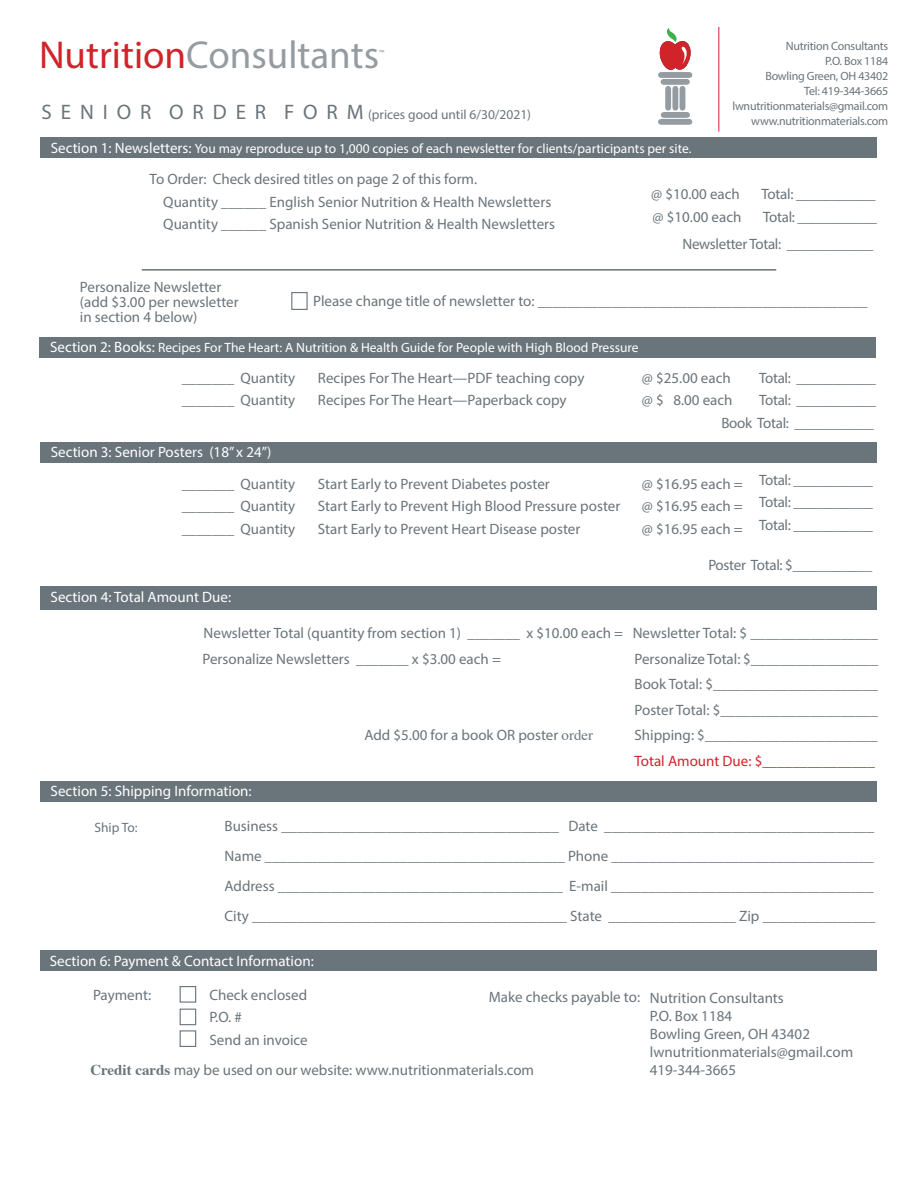
<style>
.page{position:relative;width:918px;height:1188px;background:#fff}
.page>*{position:absolute;margin:0;border:0;box-sizing:border-box;transform-origin:0 0}
.t1{font:39px "Myriad Pro";color:#959ca1}
.t2{font:15px/25.5px "Myriad Pro";color:#6a747b}
.t3{font:15px "Myriad Pro";color:#fff}
.t4{font:15px "Myriad Pro";letter-spacing:-.02em;color:#6a747b}
.t5{font:15px "Myriad Pro";color:#d1232a}
.t6{font:13.5px "Myriad Pro";color:#fff}
.t7{font:13.5px "Myriad Pro";color:#6a747b}
.t8{font:12px "Myriad Pro";letter-spacing:-.02em;color:#6a747b}
.t9{font:9px "Myriad Pro";color:#959ca1}
.s1{color:#d1232a}
.s2{font-size:21px}
.s3{font-size:15px}
.s4{font-family:"Times"}
.s5{font-family:"Times";font-weight:700}
</style>
<div class="page">
<div style="left:40px;top:138px;width:838px;height:20px;background:#6a747b"></div>
<hr style="left:718px;top:27px;width:1px;height:105px;background:#d1232a">
<div style="left:658px;top:72px;width:34px;height:6px;background:#959ca1;border-radius:3px"></div>
<div style="left:661px;top:79px;width:29px;height:6px;background:#959ca1;border-radius:3px"></div>
<div style="left:661px;top:112px;width:29px;height:6px;background:#959ca1;border-radius:3px"></div>
<div style="left:658px;top:119px;width:34px;height:6px;background:#959ca1;border-radius:3px"></div>
<div style="left:672px;top:86px;width:6px;height:25px;background:#959ca1;border-radius:3px"></div>
<div style="left:665px;top:86px;width:6px;height:25px;background:#959ca1;border-radius:3px"></div>
<div style="left:680px;top:86px;width:5px;height:25px;background:#959ca1;border-radius:3px"></div>
<svg style="left:660px;top:28px;width:31px;height:42px"></svg>
<hr style="left:142px;top:269px;width:634px;height:2px;background:#6a747b">
<div style="left:291px;top:292px;width:17px;height:18px;border:1px solid #6a747b"></div>
<div style="left:40px;top:586px;width:838px;height:23px;background:#6a747b"></div>
<div style="left:40px;top:781px;width:838px;height:20px;background:#6a747b"></div>
<div style="left:40px;top:950px;width:838px;height:21px;background:#6a747b"></div>
<div style="left:180px;top:986px;width:16px;height:17px;border:1px solid #6a747b"></div>
<div style="left:180px;top:1009px;width:16px;height:16px;border:1px solid #6a747b"></div>
<div style="left:180px;top:1030px;width:16px;height:17px;border:1px solid #6a747b"></div>
<div style="left:40px;top:442px;width:838px;height:20px;background:#6a747b"></div>
<div style="left:39px;top:338px;width:837px;height:20px;background:#6a747b"></div>
<p class="t1" style="left:39px;top:31px;width:342px"><span class="s1">Nutrition</span>Consultants</p>
<p class="t9" style="left:379px;top:48px;width:7px">™</p>
<p class="t8" style="left:786px;top:38px;width:104px">Nutrition Consultants</p>
<p class="t8" style="left:825px;top:53px;width:64px">P.O. Box 1184</p>
<p class="t8" style="left:765px;top:68px;width:124px">Bowling Green, OH 43402</p>
<p class="t8" style="left:804px;top:83px;width:86px">Tel: 419-344-3665</p>
<p class="t8" style="left:732px;top:98px;width:157px">lwnutritionmaterials@gmail.com</p>
<p class="t8" style="left:751px;top:113px;width:138px">www.nutritionmaterials.com</p>
<p class="t7" style="left:42px;top:106px;width:491px"><span class="s2">S E N I O R O R D E R F O R M</span> (prices good until 6/30/2021)</p>
<p class="t6" style="left:51px;top:140px;width:642px"><span class="s3">Section 1: Newsletters:</span> You may reproduce up to 1,000 copies of each newsletter for clients/participants per site.</p>
<p class="t2" style="left:150px;top:166px;width:329px">To Order: Check desired titles on page 2 of this form.</p>
<p class="t2" style="left:651px;top:181px;width:90px">@ $10.00 each</p>
<p class="t2" style="left:762px;top:181px;width:116px">Total: ___________</p>
<p class="t2" style="left:653px;top:204px;width:90px">@ $10.00 each</p>
<p class="t2" style="left:763px;top:204px;width:116px">Total: ___________</p>
<p class="t4" style="left:683px;top:234px;width:192px">Newsletter Total: ____________</p>
<p class="t2" style="left:163px;top:190px;width:393px;line-height:22.5px">Quantity ______ English Senior Nutrition &amp; Health Newsletters<br>Quantity ______ Spanish Senior Nutrition &amp; Health Newsletters</p>
<p class="t2" style="left:80px;top:274px;width:143px">Personalize Newsletter</p>
<p class="t2" style="left:80px;top:289px;width:160px">(add $3.00 per newsletter</p>
<p class="t2" style="left:80px;top:304px;width:119px">in section 4 below)</p>
<p class="t2" style="left:313px;top:288px;width:556px">Please change title of newsletter to: ____________________________________________</p>
<p class="t6" style="left:50px;top:339px;width:590px"><span class="s3">Section 2: Books:</span> Recipes For The Heart: A Nutrition &amp; Health Guide for People with High Blood Pressure</p>
<p class="t2" style="left:318px;top:365px;width:268px">Recipes For The Heart—PDF teaching copy</p>
<p class="t2" style="left:642px;top:365px;width:90px">@ $25.00 each</p>
<p class="t2" style="left:318px;top:387px;width:250px">Recipes For The Heart—Paperback copy</p>
<p class="t2" style="left:642px;top:387px;width:92px">@ $ 8.00 each</p>
<p class="t4" style="left:721px;top:414px;width:154px">Book Total: ___________</p>
<p class="t2" style="left:759px;top:365px;width:118px">Total: ___________</p>
<p class="t2" style="left:759px;top:387px;width:118px">Total: ___________</p>
<p class="t2" style="left:182px;top:365px;width:115px">_______ Quantity</p>
<p class="t2" style="left:182px;top:387px;width:115px">_______ Quantity</p>
<p class="t3" style="left:51px;top:443px;width:222px">Section 3: Senior Posters (18” x 24”)</p>
<p class="t2" style="left:182px;top:471px;width:115px">_______ Quantity</p>
<p class="t2" style="left:182px;top:493px;width:115px">_______ Quantity</p>
<p class="t2" style="left:182px;top:516px;width:115px">_______ Quantity</p>
<p class="t2" style="left:759px;top:467px;width:116px">Total: ___________</p>
<p class="t2" style="left:759px;top:489px;width:116px">Total: ___________</p>
<p class="t2" style="left:759px;top:512px;width:116px">Total: ___________</p>
<p class="t4" style="left:708px;top:556px;width:165px">Poster Total: $___________</p>
<p class="t2" style="left:318px;top:471px;width:233px">Start Early to Prevent Diabetes poster</p>
<p class="t2" style="left:642px;top:471px;width:102px">@ $16.95 each =</p>
<p class="t2" style="left:318px;top:493px;width:304px">Start Early to Prevent High Blood Pressure poster</p>
<p class="t2" style="left:642px;top:493px;width:102px">@ $16.95 each =</p>
<p class="t2" style="left:318px;top:516px;width:264px">Start Early to Prevent Heart Disease poster</p>
<p class="t2" style="left:642px;top:516px;width:102px">@ $16.95 each =</p>
<p class="t3" style="left:51px;top:588px;width:182px">Section 4: Total Amount Due:</p>
<p class="t2" style="left:202px;top:620px;width:677px">Newsletter Total (quantity from section 1) _______ x $10.00 each = Newsletter Total: $ _________________<br>Personalize Newsletters _______ x $3.00 each =</p>
<p class="t2" style="left:634px;top:645px;width:245px">Personalize Total: $_________________</p>
<p class="t2" style="left:634px;top:671px;width:245px">Book Total: $______________________<br>Poster Total: $_____________________</p>
<p class="t2" style="left:364px;top:722px;width:230px">Add $5.00 for a book OR poster <span class="s4">order</span></p>
<p class="t2" style="left:634px;top:722px;width:244px">Shipping: $_______________________</p>
<p class="t5" style="left:634px;top:751px;width:242px">Total Amount Due: $_______________</p>
<p class="t3" style="left:51px;top:782px;width:203px">Section 5: Shipping Information:</p>
<p class="t7" style="left:94px;top:819px;width:45px">Ship To:</p>
<p class="t2" style="left:225px;top:813px;width:651px">Business _____________________________________ Date ____________________________________</p>
<p class="t2" style="left:225px;top:843px;width:651px">Name ________________________________________ Phone ___________________________________</p>
<p class="t2" style="left:225px;top:873px;width:651px">Address ______________________________________ E-mail ___________________________________</p>
<p class="t2" style="left:225px;top:903px;width:652px">City __________________________________________ State _________________ Zip _______________</p>
<p class="t3" style="left:50px;top:951px;width:266px">Section 6: Payment &amp; Contact Information:</p>
<p class="t2" style="left:209px;top:982px;width:99px">Check enclosed</p>
<p class="t2" style="left:209px;top:1004px;width:34px">P.O. #</p>
<p class="t2" style="left:209px;top:1027px;width:100px">Send an invoice</p>
<p class="t2" style="left:93px;top:982px;width:60px">Payment:</p>
<p class="t2" style="left:489px;top:984px;width:153px">Make checks payable to:</p>
<p class="t2" style="left:650px;top:984px;width:135px">Nutrition Consultants</p>
<p class="t2" style="left:650px;top:1002px;width:84px">P.O. Box 1184</p>
<p class="t2" style="left:650px;top:1020px;width:162px">Bowling Green, OH 43402</p>
<p class="t2" style="left:650px;top:1038px;width:205px">lwnutritionmaterials@gmail.com</p>
<p class="t2" style="left:650px;top:1056px;width:88px">419-344-3665</p>
<p class="t2" style="left:90px;top:1057px;width:445px"><span class="s5">Credit cards</span> may be used on our website: www.nutritionmaterials.com</p>
</div>
